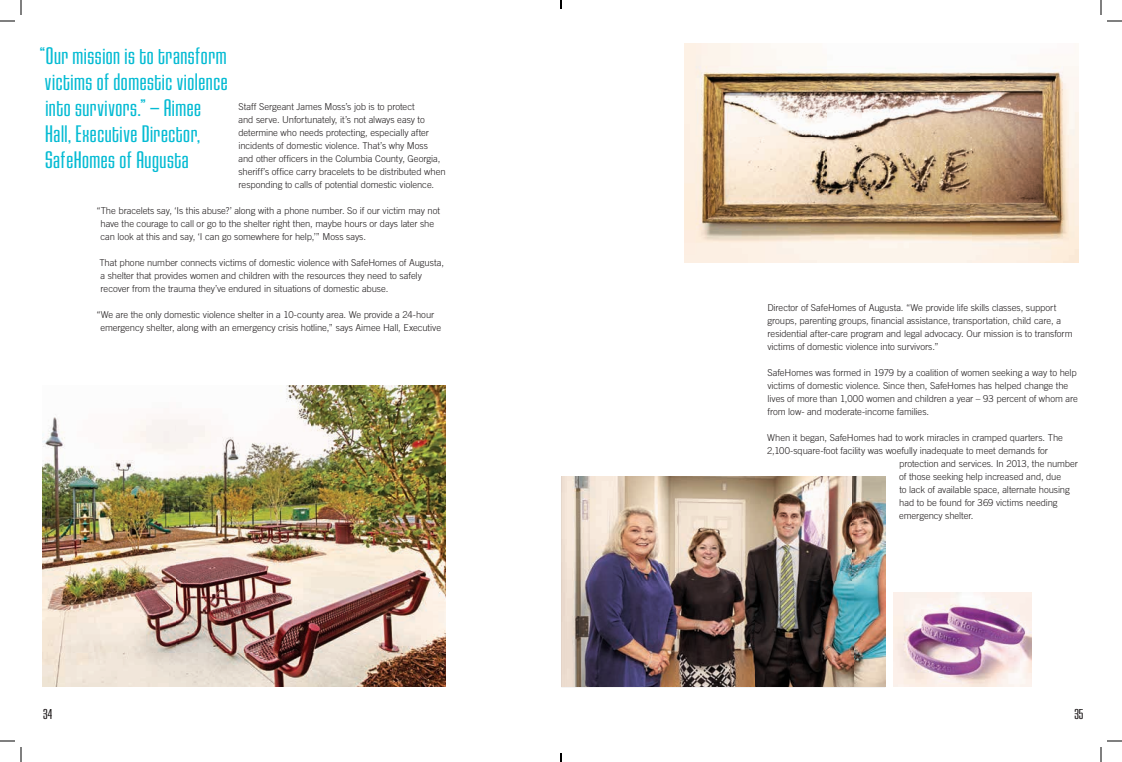
<style>
.page{position:relative;width:1122px;height:762px;background:#fff}
.page>*{position:absolute;margin:0;border:0;box-sizing:border-box;transform-origin:0 0}
.t1{font:25px/26px "House Gothic HG23 Cond LIGHT1";letter-spacing:.02em;color:#05bbd3}
.t2{font:15px "House Gothic HG23 Cond LIGHT1";color:#231f20}
.t3{font:300 9.5px/13px "Trade Gothic LT Std";letter-spacing:-.01em;color:#231f20}
</style>
<div class="page">
<img style="left:43px;top:386px;width:403px;height:301px">
<img style="left:561px;top:476px;width:324px;height:211px">
<img style="left:684px;top:44px;width:394px;height:218px">
<img style="left:894px;top:593px;width:137px;height:94px">
<svg style="left:0;top:0;width:22px;height:22px"></svg>
<svg style="left:0;top:740px;width:22px;height:22px"></svg>
<svg style="left:1100px;top:0;width:22px;height:22px"></svg>
<svg style="left:1100px;top:740px;width:22px;height:22px"></svg>
<svg style="left:560px;top:0;width:2px;height:9px"></svg>
<svg style="left:560px;top:753px;width:2px;height:9px"></svg>
<h1 class="t1" style="left:40px;top:43px;width:189px">“Our mission is to transform victims of domestic violence into survivors.” — Aimee<br>Hall, Executive Director,<br>SafeHomes of Augusta</h1>
<p class="t3" style="left:238px;top:100px;width:209px">Staff Sergeant James Moss’s job is to protect<br>and serve. Unfortunately, it’s not always easy to determine who needs protecting, especially after incidents of domestic violence. That’s why Moss<br>and other officers in the Columbia County, Georgia, sheriff’s office carry bracelets to be distributed when responding to calls of potential domestic violence.</p>
<p class="t3" style="left:100px;top:204px;width:341px;text-indent:-4px">“The bracelets say, ‘Is this abuse?’ along with a phone number. So if our victim may not have the courage to call or go to the shelter right then, maybe hours or days later she can look at this and say, ‘I can go somewhere for help,’” Moss says.</p>
<p class="t3" style="left:99px;top:256px;width:346px">That phone number connects victims of domestic violence with SafeHomes of Augusta, a shelter that provides women and children with the resources they need to safely recover from the trauma they’ve endured in situations of domestic abuse.</p>
<p class="t3" style="left:100px;top:308px;width:342px;text-indent:-4px">“We are the only domestic violence shelter in a 10-county area. We provide a 24-hour emergency shelter, along with an emergency crisis hotline,” says Aimee Hall, Executive</p>
<p class="t3" style="left:767px;top:301px;width:307px">Director of SafeHomes of Augusta. “We provide life skills classes, support groups, parenting groups, financial assistance, transportation, child care, a residential after-care program and legal advocacy. Our mission is to transform victims of domestic violence into survivors.”</p>
<p class="t3" style="left:767px;top:366px;width:312px">SafeHomes was formed in 1979 by a coalition of women seeking a way to help victims of domestic violence. Since then, SafeHomes has helped change the lives of more than 1,000 women and children a year – 93 percent of whom are from low- and moderate-income families.</p>
<p class="t3" style="left:767px;top:431px;width:297px">When it began, SafeHomes had to work miracles in cramped quarters. The</p>
<p class="t3" style="left:767px;top:444px;width:282px">2,100-square-foot facility was woefully inadequate to meet demands for</p>
<p class="t3" style="left:899px;top:457px;width:180px">protection and services. In 2013, the number</p>
<p class="t3" style="left:899px;top:470px;width:164px">of those seeking help increased and, due</p>
<p class="t3" style="left:899px;top:483px;width:172px">to lack of available space, alternate housing</p>
<p class="t3" style="left:899px;top:496px;width:160px">had to be found for 369 victims needing</p>
<p class="t3" style="left:899px;top:509px;width:76px">emergency shelter.</p>
<h2 class="t2" style="left:43px;top:706px;width:11px">34</h2>
<h2 class="t2" style="left:1074px;top:707px;width:11px">35</h2>
</div>
